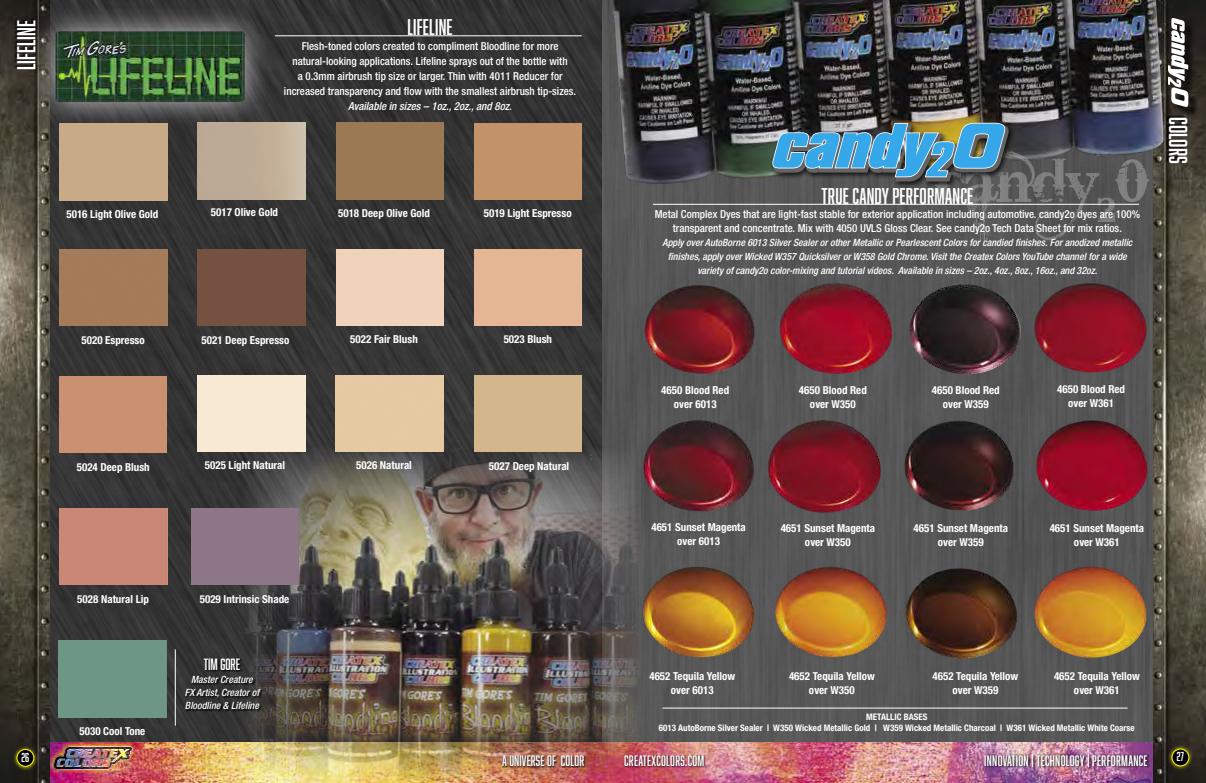
<style>
.page{position:relative;width:1206px;height:783px;background:#fff}
.page>*{position:absolute;margin:0;border:0;box-sizing:border-box;transform-origin:0 0}
.t1{font:60px "Bleeding Cowboys";color:#fff}
.t2{font:24px "Abolition";color:#fff}
.t3{font:21px "Abolition";letter-spacing:.01em;color:#fff}
.t4{font:15px "Abolition";color:#fff}
.t5{font:14px "Abolition";letter-spacing:.02em;color:#fff}
.t6{font:12px "Abolition";color:#fff}
.t7{font:700 condensed 11px/14px "Helvetica Neue LT Std";color:#fff;text-align:center}
.t8{font:500 condensed 11px/15px "Helvetica Neue LT Std";color:#fff;text-align:center}
.t9{font:italic 500 condensed 11px "Helvetica Neue LT Std";color:#fff}
.t10{font:italic 500 condensed 10px/13px "Helvetica Neue LT Std";color:#fff;text-align:center}
.t11{font:700 condensed 9px/11px "Helvetica Neue LT Std";color:#fff;text-align:center}
</style>
<div class="page">
<img style="left:50px;top:0;width:1104px;height:743px">
<img style="left:50px;top:743px;width:1104px;height:40px">
<img style="left:1154px;top:0;width:52px;height:783px">
<div style="left:48px;top:741px;width:89px;height:34px;background:#f7f410;opacity:.95"></div>
<img style="left:53px;top:746px;width:79px;height:23px">
<img style="left:0;top:0;width:50px;height:783px">
<div style="left:984px;top:754px;width:166px;height:16px;background:#000;opacity:.85"></div>
<div style="left:13px;top:745px;width:26px;height:26px;background:#f7f410;opacity:.94"></div>
<div style="left:17px;top:749px;width:17px;height:17px;background:#000;border-radius:50%"></div>
<div style="left:17px;top:749px;width:17px;height:17px;border:1px solid #f7f410;border-radius:50%"></div>
<div style="left:1168px;top:745px;width:26px;height:26px;background:#f7f410;opacity:.94"></div>
<div style="left:1172px;top:749px;width:17px;height:17px;background:#000;border-radius:50%"></div>
<div style="left:1172px;top:749px;width:17px;height:17px;border:1px solid #f7f410;border-radius:50%"></div>
<img style="left:242px;top:447px;width:400px;height:334px">
<div style="left:14px;top:17px;width:20px;height:51px;background:#000;opacity:.89"></div>
<img style="left:607px;top:0;width:565px;height:190px">
<hr style="left:653px;top:204px;width:486px;height:1px;background:#fff">
<img style="left:769px;top:560px;width:125px;height:105px">
<img style="left:903px;top:562px;width:120px;height:105px">
<img style="left:1029px;top:560px;width:124px;height:104px">
<img style="left:615px;top:280px;width:151px;height:103px">
<img style="left:762px;top:278px;width:157px;height:103px">
<img style="left:884px;top:275px;width:158px;height:103px">
<img style="left:1007px;top:280px;width:157px;height:103px">
<img style="left:750px;top:411px;width:159px;height:105px">
<img style="left:899px;top:417px;width:121px;height:105px">
<img style="left:1031px;top:415px;width:123px;height:105px">
<img style="left:619px;top:413px;width:155px;height:105px">
<img style="left:638px;top:559px;width:124px;height:105px">
<hr style="left:662px;top:708px;width:466px;height:1px;background:#fff">
<hr style="left:275px;top:36px;width:307px;height:1px;background:#fff">
<div style="left:60px;top:127px;width:107px;height:73px;background:#c9aa86"></div>
<img style="left:198px;top:122px;width:107px;height:77px">
<div style="left:336px;top:123px;width:107px;height:76px;background:#9b7954"></div>
<div style="left:474px;top:123px;width:108px;height:77px;background:#c29369"></div>
<div style="left:60px;top:249px;width:107px;height:77px;background:#a47b59"></div>
<div style="left:198px;top:249px;width:107px;height:77px;background:#755141"></div>
<div style="left:336px;top:249px;width:107px;height:77px;background:#f0d3ba"></div>
<div style="left:474px;top:249px;width:108px;height:77px;background:#e4b693"></div>
<div style="left:59px;top:376px;width:108px;height:77px;background:#ca9171"></div>
<div style="left:198px;top:375px;width:107px;height:77px;background:#f8e9d5"></div>
<div style="left:336px;top:375px;width:107px;height:77px;background:#e5c9a3"></div>
<div style="left:474px;top:375px;width:108px;height:77px;background:#d4b68d"></div>
<div style="left:60px;top:508px;width:107px;height:77px;background:#cb8776"></div>
<div style="left:191px;top:508px;width:108px;height:77px;background:#8d7687"></div>
<div style="left:59px;top:640px;width:107px;height:77px;background:#6e9685"></div>
<div style="left:29px;top:5px;width:241px;height:122px;background:#fff;opacity:.75"></div>
<img style="left:44px;top:18px;width:212px;height:97px">
<div style="left:186px;top:659px;width:78px;height:53px;background:#000;opacity:.88"></div>
<hr style="left:175px;top:649px;width:1px;height:77px;background:#fff">
<div style="left:1166px;top:115px;width:20px;height:48px;background:#000;opacity:.89"></div>
<div style="left:1171px;top:21px;width:29px;height:98px;background:#000;opacity:.75"></div>
<svg style="left:1168px;top:18px;width:20px;height:89px"></svg>
<svg style="left:590px;top:454px;width:2px;height:6px"></svg>
<div style="left:770px;top:120px;width:246px;height:68px;background:#000;opacity:.75"></div>
<svg style="left:772px;top:123px;width:237px;height:59px;background:#588aa2"></svg>
<div style="left:624px;top:755px;width:82px;height:13px;background:#000;opacity:.85"></div>
<div style="left:502px;top:755px;width:84px;height:13px;background:#000;opacity:.85"></div>
<h2 class="t2" style="left:12px;top:70px;width:51px;rotate:-90deg">LIFELINE</h2>
<h3 class="t3" style="left:408px;top:15px;width:47px">LIFELINE</h3>
<p class="t8" style="left:284px;top:39px;width:294px">Flesh-toned colors created to compliment Bloodline for more natural-looking applications. Lifeline sprays out of the bottle with<br>a 0.3mm airbrush tip size or larger. Thin with 4011 Reducer for increased transparency and flow with the smallest airbrush tip-sizes.</p>
<p class="t9" style="left:348px;top:100px;width:165px">Available in sizes – 1oz., 2oz., and 8oz.</p>
<p class="t7" style="left:66px;top:207px;width:93px">5016 Light Olive Gold</p>
<p class="t7" style="left:211px;top:205px;width:69px">5017 Olive Gold</p>
<p class="t7" style="left:338px;top:206px;width:93px">5018 Deep Olive Gold</p>
<p class="t7" style="left:484px;top:206px;width:89px">5019 Light Espresso</p>
<p class="t7" style="left:82px;top:333px;width:65px">5020 Espresso</p>
<p class="t7" style="left:202px;top:333px;width:89px">5021 Deep Espresso</p>
<p class="t7" style="left:350px;top:332px;width:69px">5022 Fair Blush</p>
<p class="t7" style="left:504px;top:332px;width:50px">5023 Blush</p>
<p class="t7" style="left:77px;top:460px;width:75px">5024 Deep Blush</p>
<p class="t7" style="left:205px;top:458px;width:82px">5025 Light Natural</p>
<p class="t7" style="left:356px;top:458px;width:57px">5026 Natural</p>
<p class="t7" style="left:489px;top:459px;width:82px">5027 Deep Natural</p>
<p class="t7" style="left:77px;top:591px;width:73px">5028 Natural Lip</p>
<p class="t7" style="left:200px;top:591px;width:91px">5029 Intrinsic Shade</p>
<p class="t7" style="left:80px;top:724px;width:67px">5030 Cool Tone</p>
<h3 class="t4" style="left:204px;top:656px;width:38px">TIM GORE</h3>
<p class="t10" style="left:185px;top:674px;width:76px">Master Creature<br>FX Artist, Creator of<br>Bloodline &amp; Lifeline</p>
<h1 class="t1" style="left:934px;top:146px;width:215px">CANDY<sub>2</sub>0</h1>
<h3 class="t3" style="left:821px;top:183px;width:153px">TRUE CANDY PERFORMANCE</h3>
<p class="t8" style="left:655px;top:207px;width:487px;line-height:14px">Metal Complex Dyes that are light-fast stable for exterior application including automotive. candy2o dyes are 100% transparent and concentrate. Mix with 4050 UVLS Gloss Clear. See candy2o Tech Data Sheet for mix ratios.</p>
<p class="t10" style="left:663px;top:235px;width:471px;line-height:14px">Apply over AutoBorne 6013 Silver Sealer or other Metallic or Pearlescent Colors for candied finishes. For anodized metallic finishes, apply over Wicked W357 Quicksilver or W358 Gold Chrome. Visit the Createx Colors YouTube channel for a wide variety of candy2o color-mixing and tutorial videos. Available in sizes – 2oz., 4oz., 8oz., 16oz., and 32oz.</p>
<h2 class="t2" style="left:1192px;top:117px;width:48px;rotate:90deg">COLORS</h2>
<p class="t7" style="left:661px;top:383px;width:69px">4650 Blood Red over 6013</p>
<p class="t7" style="left:799px;top:383px;width:69px">4650 Blood Red over W350</p>
<p class="t7" style="left:932px;top:383px;width:69px">4650 Blood Red over W359</p>
<p class="t7" style="left:1057px;top:382px;width:69px">4650 Blood Red over W361</p>
<p class="t7" style="left:651px;top:520px;width:96px">4651 Sunset Magenta over 6013</p>
<p class="t7" style="left:781px;top:521px;width:96px">4651 Sunset Magenta over W350</p>
<p class="t7" style="left:914px;top:521px;width:96px">4651 Sunset Magenta over W359</p>
<p class="t7" style="left:1050px;top:521px;width:96px">4651 Sunset Magenta over W361</p>
<p class="t7" style="left:789px;top:669px;width:87px">4652 Tequila Yellow over W350</p>
<p class="t7" style="left:933px;top:669px;width:87px">4652 Tequila Yellow over W359</p>
<p class="t7" style="left:1054px;top:669px;width:87px">4652 Tequila Yellow over W361</p>
<p class="t7" style="left:649px;top:669px;width:87px">4652 Tequila Yellow over 6013</p>
<p class="t11" style="left:659px;top:711px;width:477px">METALLIC BASES<br>6013 AutoBorne Silver Sealer | W350 Wicked Metallic Gold | W359 Wicked Metallic Charcoal | W361 Wicked Metallic White Coarse</p>
<p class="t6" style="left:22px;top:750px;width:9px">26</p>
<p class="t6" style="left:1177px;top:750px;width:9px">27</p>
<p class="t5" style="left:984px;top:752px;width:165px">INNOVATION | TECHNOLOGY | PERFORMANCE</p>
<p class="t5" style="left:502px;top:753px;width:84px">A UNIVERSE OF COLOR</p>
<p class="t5" style="left:624px;top:752px;width:82px">CREATEXCOLORS.COM</p>
</div>
